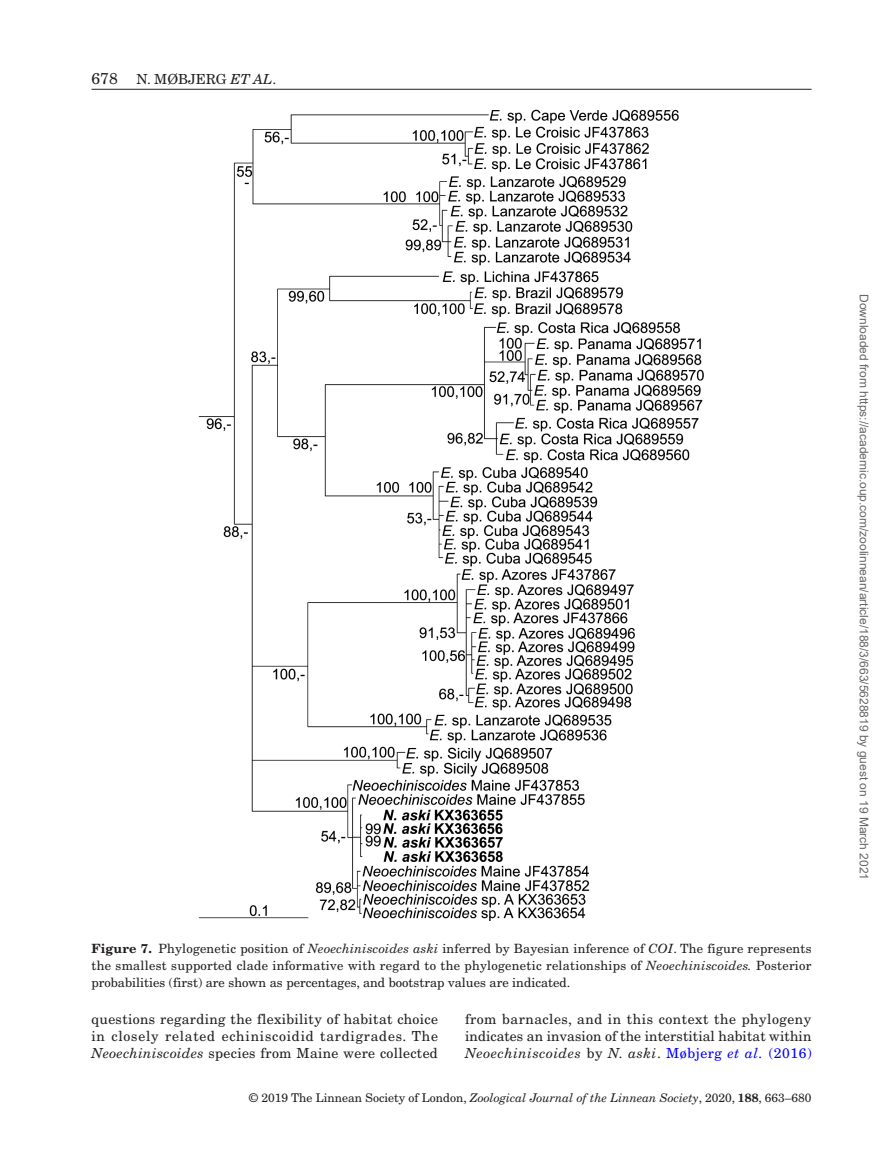
<style>
.page{position:relative;width:893px;height:1174px;background:#fff}
.page>*{position:absolute;margin:0;border:0;box-sizing:border-box;transform-origin:0 0}
.t1{font:13.8px/17.2px "New Century Schlbk";letter-spacing:.005em;color:#231f20;text-align:justify}
.t2{font:12.75px/16.5px "New Century Schlbk";color:#231f20;text-align:justify}
.t3{font:12px "Arial";color:#666}
.t4{font:12px "New Century Schlbk";color:#231f20}
.s1{font-size:15.75px}
.s2{font-style:italic}
.s3{font-weight:700}
.s4{color:#00f}
.s5{font-style:italic;color:#00f}
</style>
<div class="page">
<hr style="left:92px;top:89px;width:720px;height:1px;background:#231f20">
<img style="left:198px;top:110px;width:506px;height:811px">
<p class="t1" style="left:92px;top:70px;width:186px"><span class="s1">678</span> N. MØBJERG <span class="s2">ET AL</span>.</p>
<p class="t2" style="left:92px;top:940px;width:722px"><span class="s3">Figure 7.</span> Phylogenetic position of <span class="s2">Neoechiniscoides aski</span> inferred by Bayesian inference of <span class="s2">COI</span>. The figure represents the smallest supported clade informative with regard to the phylogenetic relationships of <span class="s2">Neoechiniscoides.</span> Posterior probabilities (first) are shown as percentages, and bootstrap values are indicated.</p>
<p class="t1" style="left:92px;top:1010px;width:348px">questions regarding the flexibility of habitat choice in closely related echiniscoidid tardigrades. The <span class="s2">Neoechiniscoides</span> species from Maine were collected</p>
<p class="t1" style="left:465px;top:1010px;width:348px">from barnacles, and in this context the phylogeny indicates an invasion of the interstitial habitat within <span class="s2">Neoechiniscoides</span> by <span class="s2">N. aski</span>. <span class="s4">Møbjerg</span> <span class="s5">et al.</span> <span class="s4">(2016)</span></p>
<p class="t4" style="left:249px;top:1090px;width:564px">© 2019 The Linnean Society of London, <span class="s2">Zoological Journal of the Linnean Society</span>, 2020, <span class="s3">188</span>, 663–680</p>
<p class="t3" style="left:868px;top:294px;width:588px;rotate:90deg">Downloaded from https://academic.oup.com/zoolinnean/article/188/3/663/5628819 by guest on 19 March 2021</p>
</div>
